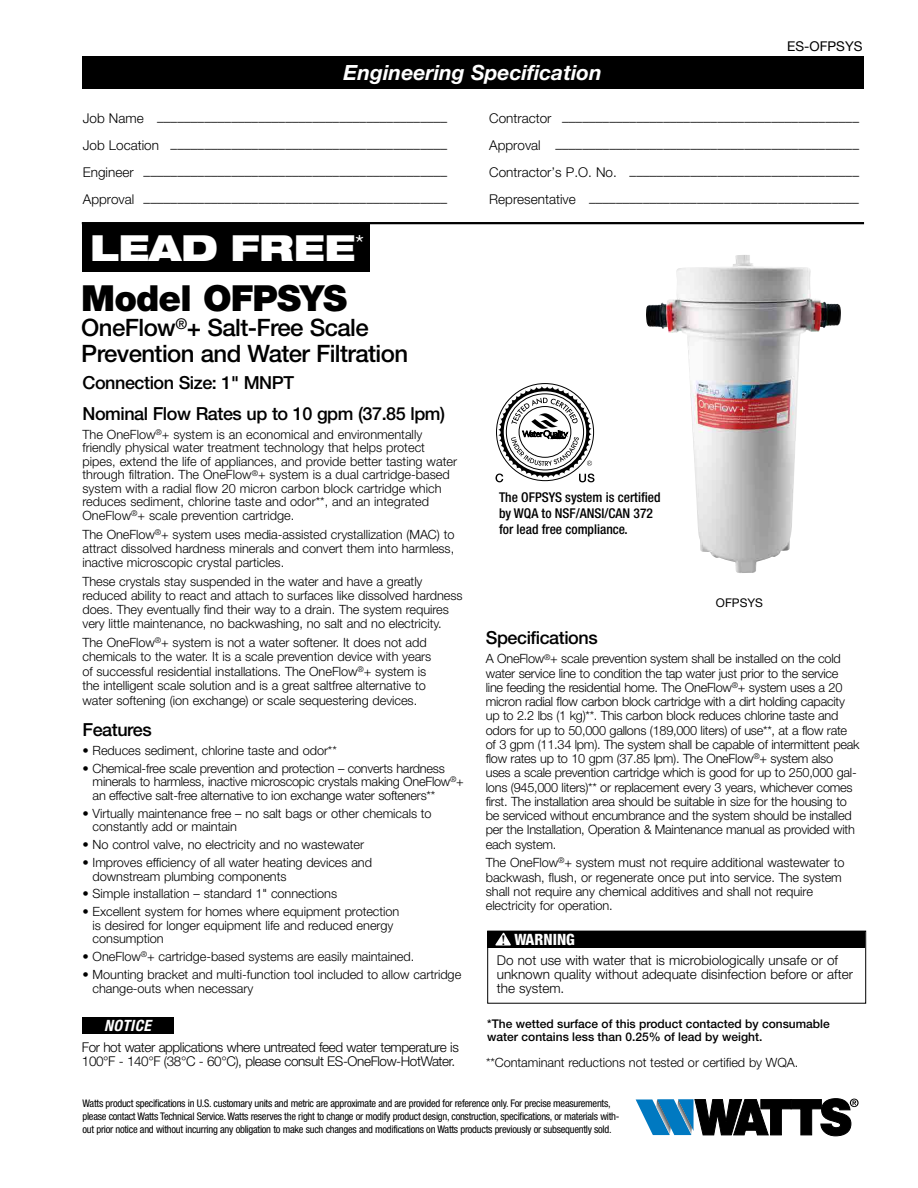
<style>
.page{position:relative;width:918px;height:1188px;background:#fff}
.page>*{position:absolute;margin:0;border:0;box-sizing:border-box;transform-origin:0 0}
.t1{font:900 36px "Helvetica Neue LT Std";letter-spacing:-.025em;color:#000}
.t2{font:900 expanded 36px "Helvetica Neue LT Std";color:#fff}
.t3{font:500 24px/25.5px "Helvetica Neue LT Std";letter-spacing:-.025em;color:#000}
.t4{font:italic 700 21px "Helvetica Neue LT Std";color:#fff}
.t5{font:500 18px/30.5px "Helvetica Neue LT Std";letter-spacing:-.025em;color:#000}
.t6{font:800 condensed 15.6px "Helvetica Neue LT Std";color:#fff}
.t7{font:italic 700 condensed 15.6px "Helvetica Neue LT Std";letter-spacing:.025em;color:#fff}
.t8{font:300 13.5px/14.2px "Helvetica Neue LT Std";color:#000}
.t9{font:300 13.5px/13.5px "Helvetica Neue LT Std";letter-spacing:-.03em;color:#000}
.t10{font:500 condensed 13.5px/16.2px "Helvetica Neue LT Std";color:#000}
.t11{font:13.5px "Helvetica Neue LT Std";color:#000}
.t12{font:300 12.75px/14.2px "Helvetica Neue LT Std";letter-spacing:-.005em;color:#000}
.t13{font:500 12px/13.5px "Helvetica Neue LT Std";color:#000}
.t14{font:12px "Helvetica Neue LT Std";color:#000}
.t15{font:condensed 10.5px/13.2px "Helvetica Neue LT Std";letter-spacing:-.025em;color:#000}
.s1{font-family:"Minion Pro Semibold Subh";font-weight:400;font-stretch:normal;font-size:14.55px;color:#000}
</style>
<div class="page">
<img style="left:646px;top:255px;width:188px;height:318px">
<div style="left:82px;top:57px;width:781px;height:32px;background:#000"></div>
<hr style="left:82px;top:222px;width:782px;height:2px;background:#000">
<div style="left:82px;top:223px;width:288px;height:49px;background:#000"></div>
<svg style="left:636px;top:1098px;width:223px;height:38px"></svg>
<svg style="left:495px;top:386px;width:99px;height:96px"></svg>
<div style="left:82px;top:1017px;width:91px;height:17px;background:#000"></div>
<div style="left:487px;top:931px;width:378px;height:17px;background:#000"></div>
<svg style="left:495px;top:933px;width:16px;height:13px"></svg>
<div style="left:487px;top:931px;width:379px;height:73px;border:1px solid #000"></div>
<h3 class="t4" style="left:343px;top:60px;width:260px">Engineering Specification</h3>
<p class="t11" style="left:787px;top:38px;width:77px">ES-OFPSYS</p>
<p class="t8" style="left:83px;top:113px;width:366px">Job Name –––––––––––––––––––––––––––––––––––––––––––</p>
<p class="t8" style="left:489px;top:113px;width:371px">Contractor ––––––––––––––––––––––––––––––––––––––––––––</p>
<p class="t8" style="left:83px;top:141px;width:366px">Job Location –––––––––––––––––––––––––––––––––––––––––</p>
<p class="t8" style="left:489px;top:141px;width:371px">Approval –––––––––––––––––––––––––––––––––––––––––––––</p>
<p class="t8" style="left:83px;top:168px;width:366px">Engineer –––––––––––––––––––––––––––––––––––––––––––––</p>
<p class="t8" style="left:489px;top:168px;width:371px">Contractor’s P.O. No. ––––––––––––––––––––––––––––––––––</p>
<p class="t8" style="left:83px;top:195px;width:366px">Approval –––––––––––––––––––––––––––––––––––––––––––––</p>
<p class="t8" style="left:489px;top:195px;width:371px">Representative ––––––––––––––––––––––––––––––––––––––––</p>
<h1 class="t2" style="left:90px;top:224px;width:276px">LEAD FREE<sup>*</sup></h1>
<h1 class="t1" style="left:81px;top:276px;width:268px">Model OFPSYS</h1>
<h2 class="t3" style="left:81px;top:315px;width:328px">OneFlow<sup>®</sup>+ Salt-Free Scale<br>Prevention and Water Filtration</h2>
<h3 class="t5" style="left:82px;top:368px;width:364px">Connection Size: 1" MNPT<br>Nominal Flow Rates up to 10 gpm (37.85 lpm)</h3>
<p class="t12" style="left:82px;top:427px;width:376px;line-height:13.5px">The OneFlow<sup>®</sup>+ system is an economical and environmentally friendly physical water treatment technology that helps protect pipes, extend the life of appliances, and provide better tasting water through filtration. The OneFlow<sup>®</sup>+ system is a dual cartridge-based system with a radial flow 20 micron carbon block cartridge which reduces sediment, chlorine taste and odor**, and an integrated OneFlow<sup>®</sup>+ scale prevention cartridge.</p>
<p class="t12" style="left:82px;top:527px;width:374px;text-align:justify">The OneFlow<sup>®</sup>+ system uses media-assisted crystallization (MAC) to attract dissolved hardness minerals and convert them into harmless, inactive microscopic crystal particles.</p>
<p class="t12" style="left:82px;top:574px;width:382px">These crystals stay suspended in the water and have a greatly reduced ability to react and attach to surfaces like dissolved hardness does. They eventually find their way to a drain. The system requires very little maintenance, no backwashing, no salt and no electricity.</p>
<p class="t12" style="left:82px;top:635px;width:350px">The OneFlow<sup>®</sup>+ system is not a water softener. It does not add chemicals to the water. It is a scale prevention device with years of successful residential installations. The OneFlow<sup>®</sup>+ system is the intelligent scale solution and is a great saltfree alternative to water softening (ion exchange) or scale sequestering devices.</p>
<h3 class="t5" style="left:82px;top:714px;width:71px">Features</h3>
<p class="t12" style="left:82px;top:743px;width:256px">• Reduces sediment, chlorine taste and odor**</p>
<p class="t12" style="left:93px;top:761px;width:373px;line-height:13.5px;text-indent:-10px">• Chemical-free scale prevention and protection – converts hardness minerals to harmless, inactive microscopic crystals making OneFlow<sup>®</sup>+ an effective salt-free alternative to ion exchange water softeners**</p>
<p class="t12" style="left:93px;top:806px;width:341px;line-height:13.5px;text-indent:-10px">• Virtually maintenance free – no salt bags or other chemicals to constantly add or maintain</p>
<p class="t12" style="left:83px;top:837px;width:283px">• No control valve, no electricity and no wastewater</p>
<p class="t12" style="left:93px;top:855px;width:281px;line-height:13.5px;text-indent:-10px">• Improves efficiency of all water heating devices and downstream plumbing components</p>
<p class="t12" style="left:83px;top:887px;width:256px">• Simple installation – standard 1" connections</p>
<p class="t12" style="left:93px;top:905px;width:308px;line-height:13.5px;text-indent:-10px">• Excellent system for homes where equipment protection is desired for longer equipment life and reduced energy consumption</p>
<p class="t12" style="left:83px;top:949px;width:333px">• OneFlow<sup>®</sup>+ cartridge-based systems are easily maintained.</p>
<p class="t12" style="left:93px;top:968px;width:370px;line-height:13.5px;text-indent:-10px">• Mounting bracket and multi-function tool included to allow cartridge change-outs when necessary</p>
<p class="t7" style="left:104px;top:1016px;width:48px">NOTICE</p>
<p class="t9" style="left:82px;top:1041px;width:378px">For hot water applications where untreated feed water temperature is<br>100°F - 140°F (38°C - 60°C), please consult ES-OneFlow-HotWater.</p>
<p class="t10" style="left:499px;top:489px;width:163px">The OFPSYS system is certified by WQA to NSF/ANSI/CAN 372 for lead free compliance.</p>
<p class="t14" style="left:716px;top:596px;width:49px">OFPSYS</p>
<h3 class="t5" style="left:486px;top:622px;width:113px">Specifications</h3>
<p class="t12" style="left:486px;top:651px;width:375px">A OneFlow<sup>®</sup>+ scale prevention system shall be installed on the cold water service line to condition the tap water just prior to the service<br>line feeding the residential home. The OneFlow<sup>®</sup>+ system uses a 20 micron radial flow carbon block cartridge with a dirt holding capacity up to 2.2 lbs (1 kg)**. This carbon block reduces chlorine taste and odors for up to 50,000 gallons (189,000 liters) of use**, at a flow rate of 3 gpm (11.34 lpm). The system shall be capable of intermittent peak flow rates up to 10 gpm (37.85 lpm). The OneFlow<sup>®</sup>+ system also uses a scale prevention cartridge which is good for up to 250,000 gal&shy;lons (945,000 liters)** or replacement every 3 years, whichever comes first. The installation area should be suitable in size for the housing to be serviced without encumbrance and the system should be installed per the Installation, Operation &amp; Maintenance manual as provided with each system.</p>
<p class="t12" style="left:486px;top:855px;width:360px">The OneFlow<sup>®</sup>+ system must not require additional wastewater to backwash, flush, or regenerate once put into service. The system shall not require any chemical additives and shall not require electricity for operation.</p>
<p class="t6" style="left:501px;top:930px;width:75px"><span class="s1">!</span> WARNING</p>
<p class="t8" style="left:497px;top:953px;width:358px">Do not use with water that is microbiologically unsafe or of unknown quality without adequate disinfection before or after the system.</p>
<p class="t13" style="left:487px;top:1017px;width:344px">*The wetted surface of this product contacted by consumable water contains less than 0.25% of lead by weight.</p>
<p class="t12" style="left:486px;top:1055px;width:314px">**Contaminant reductions not tested or certified by WQA.</p>
<p class="t15" style="left:82px;top:1096px;width:539px">Watts product specifications in U.S. customary units and metric are approximate and are provided for reference only. For precise measurements, please contact Watts Technical Service. Watts reserves the right to change or modify product design, construction, specifications, or materials with&shy;out prior notice and without incurring any obligation to make such changes and modifications on Watts products previously or subsequently sold.</p>
</div>
